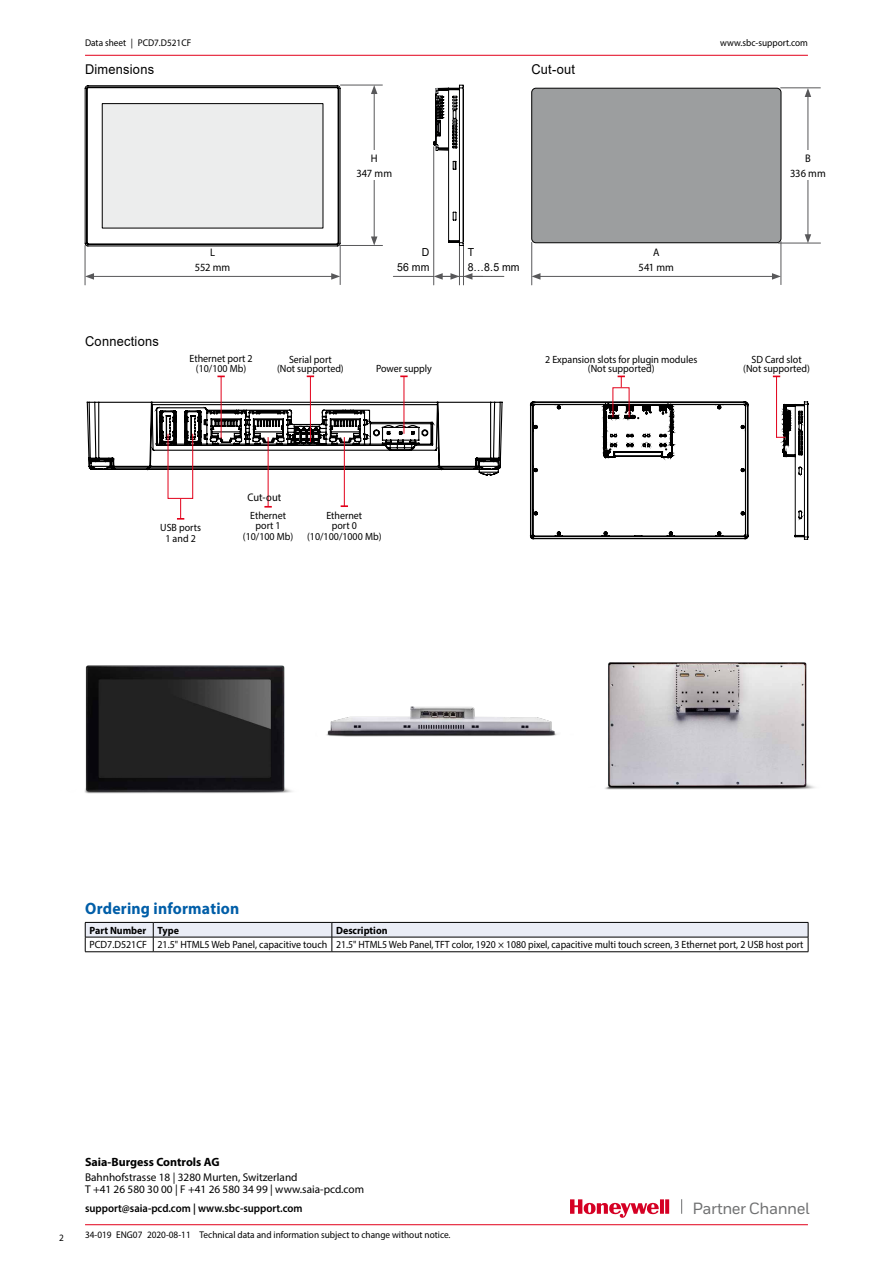
<style>
.page{position:relative;width:893px;height:1263px;background:#fff}
.page>*{position:absolute;margin:0;border:0;box-sizing:border-box;transform-origin:0 0}
.t1{font:700 16.5px "Myriad Pro";letter-spacing:.01em;color:#005ea8;scale:.95 1}
.t2{font:500 16.2px "Honeywell Sans";letter-spacing:-.03em;color:#707172}
.t3{font:13.5px "Arial";letter-spacing:.015em;color:#000;scale:.95 1}
.t4{font:700 12px "Myriad Pro";color:#000}
.t5{font:11.25px/12.8px "Myriad Pro";color:#000}
.t6{font:600 11.25px "Myriad Pro";color:#000;scale:.95 1}
.t7{font:10.95px "Myriad Pro";letter-spacing:.01em;color:#000;scale:.95 1}
.t8{font:10.95px "Arial";color:#000;scale:.95 1}
.Footer__1mm{font:10.5px/10.5px "Myriad Pro";color:#000;text-align:center;scale:.95 1}
.Footer__1mm-2{font:10.5px "Myriad Pro";color:#000;scale:.93 1}
.t9{font:700 10.5px "Myriad Pro";color:#000;scale:.95 1}
.t10{font:9.75px "Myriad Pro";color:#000;scale:.95 1}
</style>
<div class="page">
<hr style="left:85px;top:55px;width:723px;height:1px;background:#e2001a">
<hr style="left:85px;top:1224px;width:723px;height:1px;background:#e2001a">
<svg style="left:681px;top:1199px;width:1px;height:15px"></svg>
<svg style="left:570px;top:1199px;width:99px;height:19px"></svg>
<div style="left:532px;top:88px;width:249px;height:155px;background:#9c9e9f;border-radius:4px"></div>
<div style="left:531px;top:88px;width:250px;height:155px;border:1px solid #000;border-radius:4px"></div>
<hr style="left:85px;top:246px;width:1px;height:39px;background:#58585a">
<hr style="left:340px;top:246px;width:1px;height:39px;background:#58585a">
<hr style="left:92px;top:276px;width:242px;height:1px;background:#58585a">
<svg style="left:85px;top:273px;width:9px;height:7px"></svg>
<svg style="left:331px;top:273px;width:9px;height:7px"></svg>
<hr style="left:531px;top:242px;width:1px;height:43px;background:#58585a">
<hr style="left:781px;top:241px;width:1px;height:44px;background:#58585a">
<hr style="left:538px;top:276px;width:236px;height:1px;background:#58585a">
<svg style="left:531px;top:273px;width:9px;height:7px"></svg>
<svg style="left:772px;top:273px;width:9px;height:7px"></svg>
<hr style="left:433px;top:147px;width:1px;height:138px;background:#58585a">
<hr style="left:459px;top:246px;width:1px;height:39px;background:#58585a">
<hr style="left:340px;top:245px;width:42px;height:1px;background:#58585a">
<hr style="left:340px;top:85px;width:43px;height:1px;background:#58585a">
<hr style="left:374px;top:92px;width:1px;height:147px;background:#58585a">
<svg style="left:371px;top:236px;width:6px;height:9px"></svg>
<svg style="left:371px;top:85px;width:6px;height:9px"></svg>
<div style="left:349px;top:151px;width:51px;height:29px;background:#fff"></div>
<hr style="left:463px;top:246px;width:1px;height:39px;background:#58585a">
<hr style="left:470px;top:276px;width:34px;height:1px;background:#58585a">
<svg style="left:434px;top:273px;width:38px;height:7px"></svg>
<hr style="left:778px;top:243px;width:42px;height:1px;background:#58585a">
<hr style="left:780px;top:88px;width:41px;height:1px;background:#58585a">
<hr style="left:808px;top:95px;width:1px;height:142px;background:#58585a">
<svg style="left:805px;top:234px;width:6px;height:9px"></svg>
<svg style="left:805px;top:88px;width:6px;height:9px"></svg>
<div style="left:782px;top:151px;width:51px;height:29px;background:#fff"></div>
<img style="left:84px;top:665px;width:208px;height:129px">
<img style="left:605px;top:662px;width:210px;height:128px">
<img style="left:326px;top:706px;width:232px;height:31px">
<svg style="left:86px;top:375px;width:662px;height:164px"></svg>
<hr style="left:776px;top:376px;width:1px;height:62px;background:#e2001a">
<svg style="left:776px;top:401px;width:32px;height:139px"></svg>
<hr style="left:393px;top:276px;width:41px;height:1px;background:#58585a">
<hr style="left:442px;top:276px;width:41px;height:1px;background:#58585a">
<svg style="left:85px;top:85px;width:255px;height:161px"></svg>
<svg style="left:433px;top:85px;width:31px;height:161px"></svg>
<svg style="left:85px;top:922px;width:724px;height:29px"></svg>
<hr style="left:85px;top:951px;width:68px;height:1px;background:#000">
<hr style="left:153px;top:951px;width:179px;height:1px;background:#000">
<hr style="left:332px;top:951px;width:476px;height:1px;background:#000">
<p class="t10" style="left:85px;top:36px;width:113px">Data sheet | PCD7.D521CF</p>
<p class="t10" style="left:720px;top:36px;width:94px">www.sbc-support.com</p>
<p class="t3" style="left:85px;top:60px;width:74px">Dimensions</p>
<p class="t3" style="left:531px;top:60px;width:47px">Cut-out</p>
<p class="t3" style="left:85px;top:332px;width:79px">Connections</p>
<p class="t7" style="left:210px;top:246px;width:7px">L</p>
<p class="t7" style="left:195px;top:260px;width:39px">552 mm</p>
<p class="t7" style="left:371px;top:152px;width:9px">H</p>
<p class="t7" style="left:356px;top:166px;width:39px">347 mm</p>
<p class="t8" style="left:422px;top:245px;width:9px">D</p>
<p class="t8" style="left:397px;top:259px;width:36px">56 mm</p>
<p class="t8" style="left:468px;top:245px;width:8px">T</p>
<p class="t8" style="left:468px;top:259px;width:56px">8…8.5 mm</p>
<p class="t7" style="left:653px;top:246px;width:8px">A</p>
<p class="t7" style="left:638px;top:260px;width:39px">541 mm</p>
<p class="t7" style="left:805px;top:152px;width:7px">B</p>
<p class="t7" style="left:790px;top:166px;width:39px">336 mm</p>
<p class="Footer__1mm" style="left:190px;top:353px;width:68px">Ethernet port 2 (10/100 Mb)</p>
<p class="Footer__1mm" style="left:277px;top:355px;width:72px;line-height:9px">Serial port<br>(Not supported)</p>
<p class="Footer__1mm" style="left:376px;top:363px;width:60px">Power supply</p>
<p class="Footer__1mm" style="left:160px;top:522px;width:44px">USB ports<br>1 and 2</p>
<p class="t7" style="left:247px;top:490px;width:37px">Cut-out</p>
<p class="Footer__1mm" style="left:243px;top:510px;width:55px">Ethernet port 1 (10/100 Mb)</p>
<p class="Footer__1mm" style="left:307px;top:510px;width:80px">Ethernet<br>port 0 (10/100/1000 Mb)</p>
<p class="Footer__1mm" style="left:545px;top:355px;width:162px;line-height:9px">2 Expansion slots for plugin modules (Not supported)</p>
<p class="Footer__1mm" style="left:743px;top:355px;width:72px;line-height:9px">SD Card slot (Not supported)</p>
<p class="t1" style="left:85px;top:897px;width:164px">Ordering information</p>
<p class="t9" style="left:89px;top:923px;width:61px">Part Number</p>
<p class="t9" style="left:158px;top:923px;width:24px">Type</p>
<p class="t9" style="left:336px;top:923px;width:56px">Description</p>
<p class="Footer__1mm" style="left:89px;top:939px;width:62px">PCD7.D521CF</p>
<p class="Footer__1mm" style="left:158px;top:939px;width:180px">21.5" HTML5 Web Panel, capacitive touch</p>
<p class="Footer__1mm-2" style="left:336px;top:938px;width:504px">21.5" HTML5 Web Panel, TFT color, 1920 × 1080 pixel, capacitive multi touch screen, 3 Ethernet port, 2 USB host port</p>
<p class="t10" style="left:59px;top:1232px;width:7px">2</p>
<p class="t4" style="left:85px;top:1154px;width:136px">Saia-Burgess Controls AG</p>
<p class="t5" style="left:85px;top:1170px;width:281px">Bahnhofstrasse 18 | 3280 Murten, Switzerland<br>T +41 26 580 30 00 | F +41 26 580 34 99 | www.saia-pcd.com</p>
<p class="t6" style="left:85px;top:1201px;width:230px">support@saia-pcd.com | www.sbc-support.com</p>
<p class="t10" style="left:85px;top:1229px;width:386px">34-019 ENG07 2020-08-11 Technical data and information subject to change without notice.</p>
<h2 class="t2" style="left:693px;top:1198px;width:118px">Partner Channel</h2>
</div>
